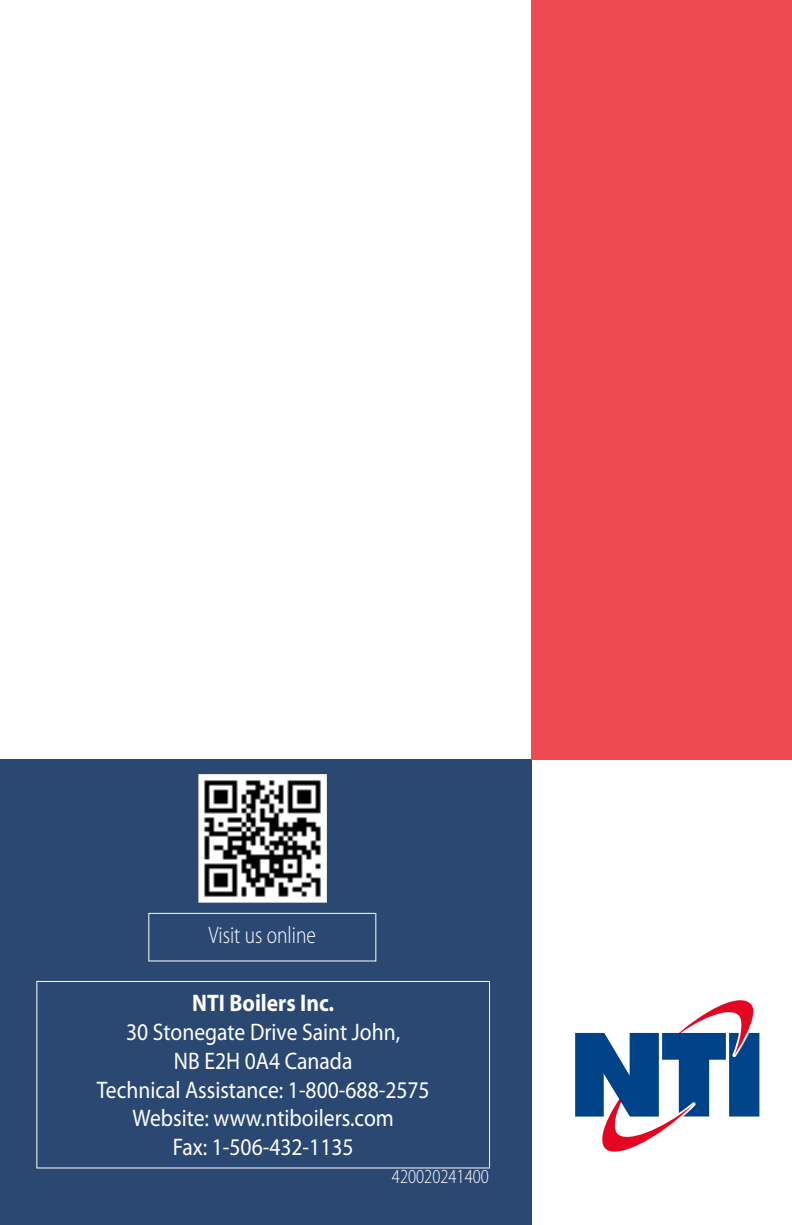
<style>
.page{position:relative;width:792px;height:1225px;background:#fff}
.page>*{position:absolute;margin:0;border:0;box-sizing:border-box;transform-origin:0 0}
.t1{font:24px/28.8px "Myriad Pro";color:#fff;text-align:center;scale:.9 1}
.t2{font:700 24px "Myriad Pro";color:#fff;scale:.9 1}
.t3{font:300 semi-condensed 24px "Myriad Pro";color:#fff;scale:.9 1}
.t4{font:300 semi-condensed 20px "Myriad Pro";color:#fff;scale:.9 1}
</style>
<div class="page">
<svg style="left:575px;top:1000px;width:185px;height:152px"></svg>
<div style="left:0;top:760px;width:531px;height:465px;background:#2b4873"></div>
<div style="left:531px;top:0;width:261px;height:760px;background:#ef4a52"></div>
<div style="left:37px;top:981px;width:453px;height:187px;border:1px solid #fff"></div>
<div style="left:149px;top:913px;width:227px;height:48px;border:1px solid #fff"></div>
<img style="left:204px;top:780px;width:117px;height:116px">
<div style="left:198px;top:774px;width:129px;height:128px;border:5px solid #fff"></div>
<p class="t3" style="left:209px;top:920px;width:121px">Visit us online</p>
<p class="t2" style="left:192px;top:993px;width:159px">NTI Boilers Inc.</p>
<p class="t1" style="left:97px;top:1019px;width:372px">30 Stonegate Drive Saint John,<br>NB E2H 0A4 Canada<br>Technical Assistance: 1-800-688-2575<br>Website: www.ntiboilers.com<br>Fax: 1-506-432-1135</p>
<p class="t4" style="left:392px;top:1164px;width:109px">420020241400</p>
</div>
